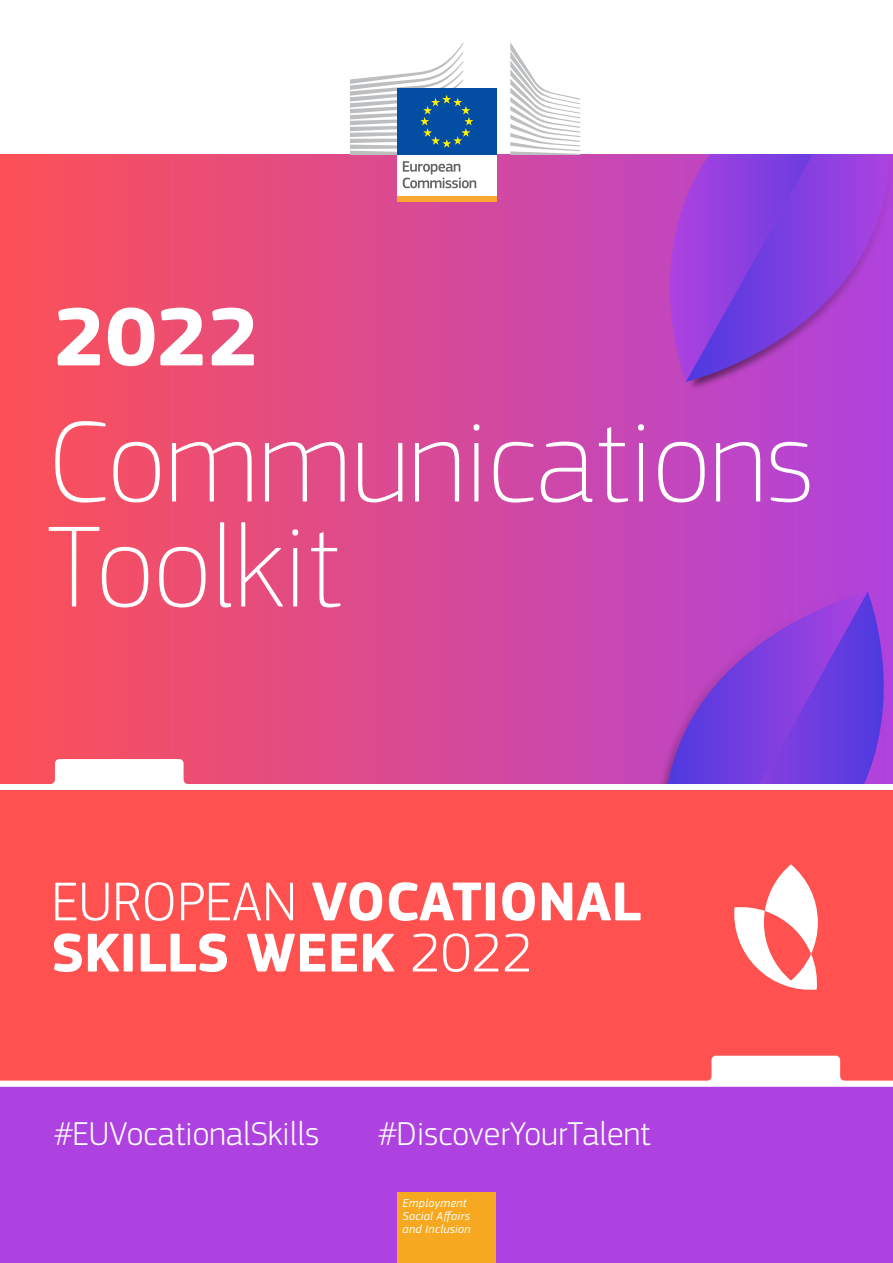
<style>
.page{position:relative;width:893px;height:1263px;background:#fff}
.page>*{position:absolute;margin:0;border:0;box-sizing:border-box;transform-origin:0 0}
.t1{font:100 120px/105px "EC Square Sans Pro";color:#fff}
.t2{font:700 85.95px "EC Square Sans Pro";color:#fff}
.t3{font:300 34.35px "EC Square Sans Pro";color:#fff}
.t4{font:italic 12px/13.2px "EC Square Sans Pro";letter-spacing:.025em;color:#fff}
</style>
<div class="page">
<div style="left:0;top:155px;width:893px;height:633px;background:linear-gradient(to right,#fc5155,#af42dd)"></div>
<img style="left:607px;top:534px;width:286px;height:225px">
<div style="left:637px;top:592px;width:42px;height:167px;background:#c446b9"></div>
<svg style="left:679px;top:592px;width:214px;height:167px;background:#893fd7"></svg>
<img style="left:638px;top:155px;width:255px;height:284px">
<svg style="left:644px;top:155px;width:42px;height:227px;background:#be45c1"></svg>
<svg style="left:686px;top:155px;width:207px;height:227px;background:#943fda"></svg>
<svg style="left:0;top:759px;width:893px;height:29px"></svg>
<div style="left:0;top:790px;width:893px;height:473px;background:#ff5150"></div>
<div style="left:0;top:1085px;width:893px;height:178px;background:#ae42e0"></div>
<svg style="left:0;top:1056px;width:893px;height:31px"></svg>
<div style="left:397px;top:153px;width:99px;height:44px;background:#fff"></div>
<div style="left:397px;top:89px;width:99px;height:66px;background:#034ea2"></div>
<svg style="left:350px;top:43px;width:123px;height:112px"></svg>
<div style="left:397px;top:196px;width:99px;height:5px;background:#f8a833"></div>
<svg style="left:510px;top:42px;width:70px;height:113px"></svg>
<svg style="left:403px;top:161px;width:73px;height:27px"></svg>
<div style="left:397px;top:1193px;width:99px;height:70px;background:#f6a920"></div>
<svg style="left:734px;top:864px;width:84px;height:126px"></svg>
<svg style="left:55px;top:883px;width:21px;height:37px"></svg>
<svg style="left:82px;top:883px;width:27px;height:38px"></svg>
<svg style="left:116px;top:882px;width:57px;height:39px"></svg>
<svg style="left:181px;top:883px;width:112px;height:37px"></svg>
<svg style="left:312px;top:882px;width:70px;height:39px"></svg>
<svg style="left:389px;top:882px;width:92px;height:39px"></svg>
<div style="left:486px;top:882px;width:9px;height:38px;background:#fff"></div>
<svg style="left:502px;top:882px;width:33px;height:39px"></svg>
<svg style="left:542px;top:882px;width:99px;height:38px"></svg>
<svg style="left:54px;top:933px;width:28px;height:39px"></svg>
<svg style="left:88px;top:934px;width:32px;height:37px"></svg>
<div style="left:124px;top:934px;width:9px;height:37px;background:#fff"></div>
<svg style="left:141px;top:933px;width:86px;height:39px"></svg>
<svg style="left:247px;top:934px;width:78px;height:37px"></svg>
<svg style="left:332px;top:934px;width:25px;height:37px"></svg>
<svg style="left:363px;top:934px;width:32px;height:37px"></svg>
<svg style="left:413px;top:933px;width:24px;height:38px"></svg>
<svg style="left:443px;top:933px;width:55px;height:39px"></svg>
<svg style="left:505px;top:933px;width:24px;height:38px"></svg>
<h2 class="t2" style="left:54px;top:286px;width:207px">2022</h2>
<h1 class="t1" style="left:47px;top:407px;width:769px">Communications<br>Toolkit</h1>
<p class="t3" style="left:54px;top:1113px;width:267px">#EUVocationalSkills</p>
<p class="t3" style="left:378px;top:1113px;width:274px">#DiscoverYourTalent</p>
<p class="t4" style="left:403px;top:1196px;width:70px">Employment<br>Social Affairs and Inclusion</p>
</div>
